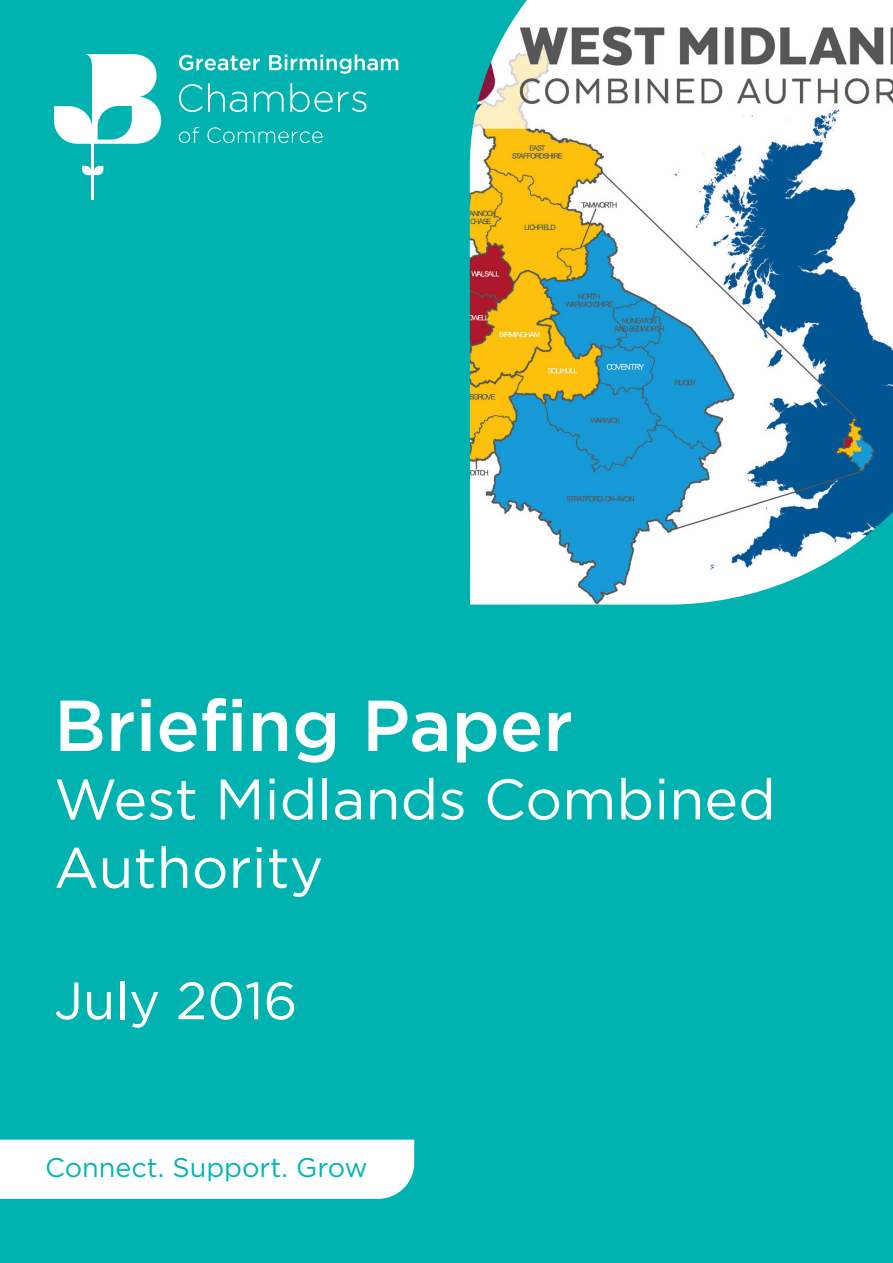
<style>
.page{position:relative;width:893px;height:1263px;background:#00b3b0}
.page>*{position:absolute;margin:0;border:0;box-sizing:border-box;transform-origin:0 0}
.t1{font:500 72px "Gotham";color:#fff}
.t2{font:57px/68.4px "Gotham";color:#fff}
.t3{font:52.5px "Gotham";color:#fff}
.t4{font:27px "Gotham";color:#00b5b5}
</style>
<div class="page">
<div style="left:0;top:1140px;width:414px;height:59px;background:#fff"></div>
<svg style="left:54px;top:54px;width:107px;height:90px"></svg>
<hr style="left:91px;top:143px;width:3px;height:57px;background:#fff">
<svg style="left:179px;top:55px;width:81px;height:15px"></svg>
<svg style="left:269px;top:54px;width:129px;height:20px"></svg>
<svg style="left:179px;top:83px;width:68px;height:29px"></svg>
<svg style="left:254px;top:91px;width:30px;height:21px"></svg>
<svg style="left:290px;top:83px;width:76px;height:29px"></svg>
<svg style="left:82px;top:166px;width:21px;height:9px"></svg>
<svg style="left:179px;top:127px;width:20px;height:16px"></svg>
<svg style="left:207px;top:127px;width:116px;height:16px"></svg>
<img style="left:470px;top:0;width:423px;height:605px">
<p class="t1" style="left:54px;top:678px;width:521px">Briefing Paper</p>
<p class="t2" style="left:54px;top:764px;width:723px">West Midlands Combined<br>Authority</p>
<p class="t3" style="left:54px;top:967px;width:245px">July 2016</p>
<p class="t4" style="left:45px;top:1150px;width:324px">Connect. Support. Grow</p>
</div>
